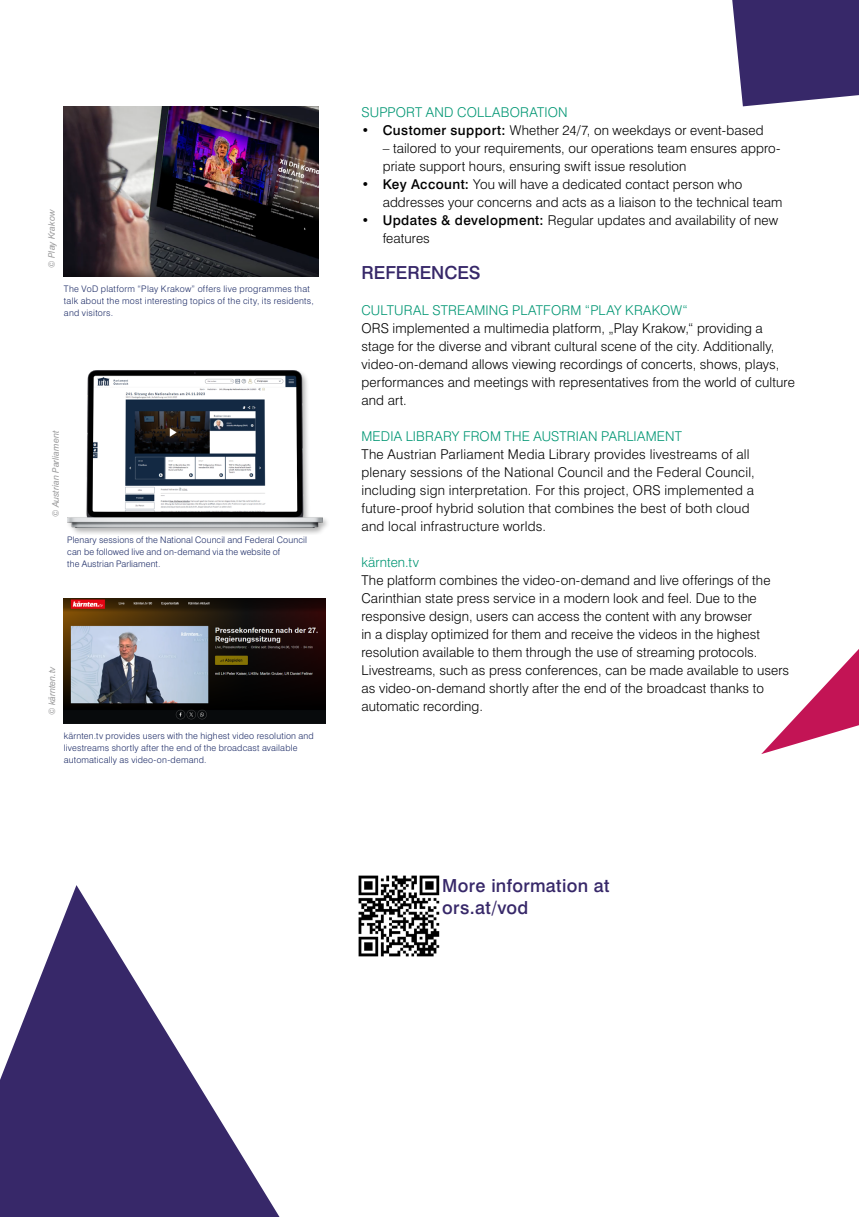
<style>
.page{position:relative;width:859px;height:1217px;background:#fff}
.page>*{position:absolute;margin:0;border:0;box-sizing:border-box;transform-origin:0 0}
.t1{font:500 18px/21.6px "Swiss 721 BT";letter-spacing:.015em;color:#372869}
.t2{font:500 18px "Swiss 721 BT";letter-spacing:-.005em;color:#372869}
.t3{font:300 13.5px/18px "Swiss 721 BT";letter-spacing:.01em;color:#000}
.t4{font:300 13.5px "Swiss 721 BT";letter-spacing:.015em;color:#009673}
.t5{font:300 9px/12px "Swiss 721 BT";letter-spacing:.02em;color:#192864}
.t6{font:italic 9px "Swiss 721 BT";letter-spacing:-.005em;color:#9c9c9d}
.s1{font-weight:500}
</style>
<div class="page">
<svg style="left:732px;top:0;width:127px;height:106px"></svg>
<img style="left:358px;top:875px;width:82px;height:82px">
<svg style="left:0;top:885px;width:279px;height:331px;fill:#372869"></svg>
<svg style="left:761px;top:649px;width:98px;height:105px"></svg>
<img style="left:63px;top:106px;width:256px;height:170px">
<div style="left:65px;top:368px;width:265px;height:167px;background:#000;opacity:.3"></div>
<img style="left:67px;top:370px;width:255px;height:157px">
<img style="left:64px;top:598px;width:262px;height:125px">
<p class="t6" style="left:46px;top:268px;width:60px;rotate:-90deg">© Play Krakow</p>
<p class="t5" style="left:64px;top:282px;width:252px">The VoD platform “Play Krakow” offers live programmes that talk about the most interesting topics of the city, its residents, and visitors.</p>
<p class="t6" style="left:50px;top:517px;width:88px;rotate:-90deg">© Austrian Parliament</p>
<p class="t5" style="left:67px;top:533px;width:241px">Plenary sessions of the National Council and Federal Council can be followed live and on-demand via the website of<br>the Austrian Parliament.</p>
<p class="t6" style="left:47px;top:714px;width:50px;rotate:-90deg">© kärnten.tv</p>
<p class="t5" style="left:64px;top:729px;width:252px">kärnten.tv provides users with the highest video resolution and livestreams shortly after the end of the broadcast available automatically as video-on-demand.</p>
<p class="t4" style="left:361px;top:103px;width:208px">SUPPORT AND COLLABORATION</p>
<p class="t3" style="left:361px;top:121px;width:404px">• <span class="s1">Customer support:</span> Whether 24/7, on weekdays or event-based</p>
<p class="t3" style="left:383px;top:139px;width:399px">– tailored to your requirements, our operations team ensures appro&shy;priate support hours, ensuring swift issue resolution</p>
<p class="t3" style="left:383px;top:174px;width:401px;text-indent:-21px"><span class="s1">• Key Account:</span> You will have a dedicated contact person who addresses your concerns and acts as a liaison to the technical team</p>
<p class="t3" style="left:383px;top:210px;width:397px;text-indent:-21px"><span class="s1">• Updates &amp; development:</span> Regular updates and availability of new features</p>
<h1 class="t2" style="left:361px;top:261px;width:121px">REFERENCES</h1>
<p class="t4" style="left:361px;top:301px;width:328px">CULTURAL STREAMING PLATFORM “PLAY KRAKOW“</p>
<p class="t3" style="left:361px;top:319px;width:435px">ORS implemented a multimedia platform, „Play Krakow,“ providing a stage for the diverse and vibrant cultural scene of the city. Additionally, video-on-demand allows viewing recordings of concerts, shows, plays, performances and meetings with representatives from the world of culture and art.</p>
<p class="t4" style="left:361px;top:427px;width:322px">MEDIA LIBRARY FROM THE AUSTRIAN PARLIAMENT</p>
<p class="t3" style="left:361px;top:444px;width:395px">The Austrian Parliament Media Library provides livestreams of all plenary sessions of the National Council and the Federal Council, including sign interpretation. For this project, ORS implemented a future-proof hybrid solution that combines the best of both cloud and local infrastructure worlds.</p>
<p class="t4" style="left:361px;top:553px;width:59px">kärnten.tv</p>
<p class="t3" style="left:361px;top:570px;width:429px">The platform combines the video-on-demand and live offerings of the Carinthian state press service in a modern look and feel. Due to the responsive design, users can access the content with any browser<br>in a display optimized for them and receive the videos in the highest resolution available to them through the use of streaming protocols.<br>Livestreams, such as press conferences, can be made available to users as video-on-demand shortly after the end of the broadcast thanks to automatic recording.</p>
<h1 class="t1" style="left:442px;top:874px;width:169px">More information at ors.at/vod</h1>
</div>
